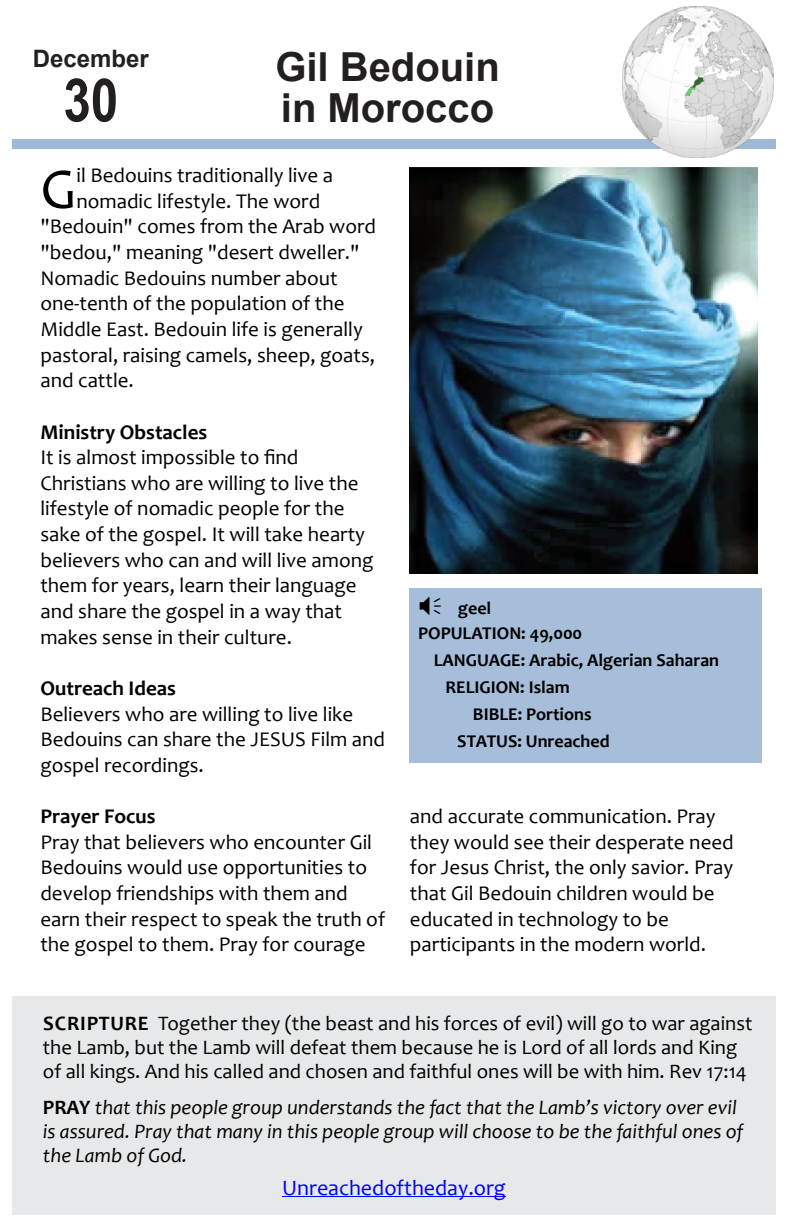
<style>
.page{position:relative;width:792px;height:1224px;background:#fff}
.page>*{position:absolute;margin:0;border:0;box-sizing:border-box;transform-origin:0 0}
.t1{font:700 60px "Arial Narrow";color:#231f20}
.t2{font:58px "Candara";color:#000}
.t3{font:700 40px/41.4px "Arial";color:#231f20}
.t4{font:700 24px "Arial";color:#231f20}
.t5{font:22px "Candara";color:#00f}
.t6{font:21px/25.6px "Candara";color:#000}
.t7{font:700 21px "Candara";color:#000}
.t8{font:20.6px/24px "Candara";color:#000}
.t9{font:italic 20.6px/24px "Candara";color:#000}
.t10{font:700 18px/25px "Candara";color:#000}
.s1{font-weight:700}
.s2{font-weight:700;font-style:normal}
</style>
<div class="page">
<div style="left:12px;top:997px;width:764px;height:218px;background:#e7e8e9"></div>
<div style="left:12px;top:139px;width:764px;height:9px;background:#9eb8d5"></div>
<div style="left:409px;top:588px;width:353px;height:175px;background:#a6bed9"></div>
<hr style="left:282px;top:1197px;width:224px;height:1px;background:#00f">
<img style="left:409px;top:167px;width:349px;height:407px">
<img style="left:623px;top:6px;width:151px;height:151px">
<p class="t4" style="left:33px;top:50px;width:118px">December</p>
<h1 class="t1" style="left:63px;top:78px;width:56px">30</h1>
<h3 class="t3" style="left:275px;top:50px;width:226px">Gil Bedouin in Morocco</h3>
<h2 class="t2" style="left:40px;top:166px;width:38px">G</h2>
<p class="t6" style="left:76px;top:165px;width:258px">il Bedouins traditionally live a</p>
<p class="t6" style="left:76px;top:190px;width:245px">nomadic lifestyle. The word</p>
<p class="t6" style="left:40px;top:216px;width:337px">"Bedouin" comes from the Arab word</p>
<p class="t6" style="left:40px;top:242px;width:321px">"bedou," meaning "desert dweller."</p>
<p class="t6" style="left:40px;top:267px;width:299px">Nomadic Bedouins number about</p>
<p class="t6" style="left:40px;top:293px;width:306px">one-tenth of the population of the</p>
<p class="t6" style="left:40px;top:318px;width:324px">Middle East. Bedouin life is generally</p>
<p class="t6" style="left:40px;top:344px;width:336px">pastoral, raising camels, sheep, goats,</p>
<p class="t6" style="left:40px;top:370px;width:95px">and cattle.</p>
<p class="t7" style="left:40px;top:423px;width:168px">Ministry Obstacles</p>
<p class="t6" style="left:40px;top:447px;width:335px">It is almost impossible to find Christians who are willing to live the lifestyle of nomadic people for the sake of the gospel. It will take hearty believers who can and will live among them for years, learn their language and share the gospel in a way that makes sense in their culture.</p>
<p class="t7" style="left:40px;top:680px;width:137px">Outreach Ideas</p>
<p class="t6" style="left:40px;top:703px;width:346px">Believers who are willing to live like<br>Bedouins can share the JESUS Film and gospel recordings.</p>
<p class="t7" style="left:40px;top:808px;width:117px">Prayer Focus</p>
<p class="t6" style="left:40px;top:831px;width:346px">Pray that believers who encounter Gil Bedouins would use opportunities to develop friendships with them and earn their respect to speak the truth of the gospel to them. Pray for courage</p>
<p class="t10" style="left:418px;top:598px;width:165px;text-indent:40px">geel<br>POPULATION: 49,000</p>
<p class="t10" style="left:434px;top:650px;width:287px">LANGUAGE: Arabic, Algerian Saharan</p>
<p class="t10" style="left:446px;top:677px;width:126px">RELIGION: Islam</p>
<p class="t10" style="left:473px;top:704px;width:120px">BIBLE: Portions</p>
<p class="t10" style="left:457px;top:731px;width:154px">STATUS: Unreached</p>
<p class="t6" style="left:410px;top:806px;width:325px">and accurate communication. Pray they would see their desperate need for Jesus Christ, the only savior. Pray that Gil Bedouin children would be educated in technology to be participants in the modern world.</p>
<p class="t8" style="left:43px;top:1013px;width:711px"><span class="s1">SCRIPTURE</span> Together they (the beast and his forces of evil) will go to war against the Lamb, but the Lamb will defeat them because he is Lord of all lords and King of all kings. And his called and chosen and faithful ones will be with him. Rev 17:14</p>
<p class="t9" style="left:43px;top:1097px;width:702px"><span class="s2">PRAY</span> that this people group understands the fact that the Lamb’s victory over evil is assured. Pray that many in this people group will choose to be the faithful ones of the Lamb of God.</p>
<p class="t5" style="left:282px;top:1180px;width:225px">Unreachedoftheday.org</p>
</div>
